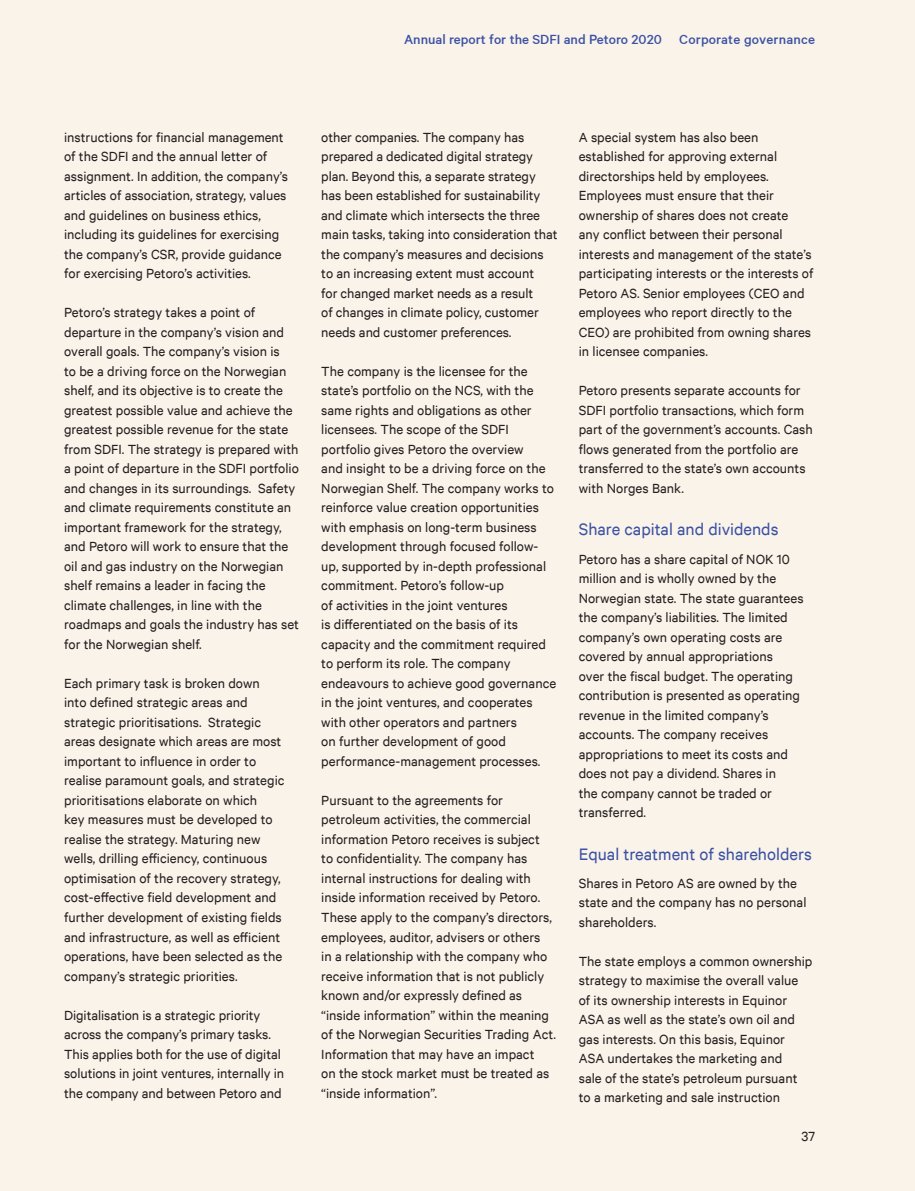
<style>
.page{position:relative;width:915px;height:1191px;background:#fff}
.page>*{position:absolute;margin:0;border:0;box-sizing:border-box;transform-origin:0 0}
.Subheadinger{font:18.75px "Calibre";color:#3b51a3}
.Brødtekst{font:15px/19.5px "Calibre";color:#231f20}
.t1{font:500 15px "Calibre";color:#3b51a3}
</style>
<div class="page">
<div style="left:0;top:0;width:914px;height:1191px;background:#faf3ea"></div>
<p class="t1" style="left:404px;top:30px;width:412px">Annual report for the SDFI and Petoro 2020 Corporate governance</p>
<p class="Brødtekst" style="left:64px;top:127px;width:225px">instructions for financial management of the SDFI and the annual letter of assignment. In addition, the company’s articles of association, strategy, values and guidelines on business ethics, including its guidelines for exercising the company’s CSR, provide guidance for exercising Petoro’s activities.</p>
<p class="Brødtekst" style="left:64px;top:302px;width:236px">Petoro’s strategy takes a point of departure in the company’s vision and overall goals. The company’s vision is<br>to be a driving force on the Norwegian shelf, and its objective is to create the greatest possible value and achieve the greatest possible revenue for the state from SDFI. The strategy is prepared with a point of departure in the SDFI portfolio and changes in its surroundings. Safety and climate requirements constitute an important framework for the strategy, and Petoro will work to ensure that the oil and gas industry on the Norwegian shelf remains a leader in facing the climate challenges, in line with the roadmaps and goals the industry has set for the Norwegian shelf.</p>
<p class="Brødtekst" style="left:64px;top:673px;width:222px">Each primary task is broken down into defined strategic areas and strategic prioritisations. Strategic areas designate which areas are most important to influence in order to realise paramount goals, and strategic prioritisations elaborate on which<br>key measures must be developed to realise the strategy. Maturing new wells, drilling efficiency, continuous optimisation of the recovery strategy, cost-effective field development and further development of existing fields and infrastructure, as well as efficient operations, have been selected as the company’s strategic priorities.</p>
<p class="Brødtekst" style="left:64px;top:1004px;width:221px">Digitalisation is a strategic priority across the company’s primary tasks.<br>This applies both for the use of digital solutions in joint ventures, internally in the company and between Petoro and</p>
<p class="Brødtekst" style="left:321px;top:127px;width:237px">other companies. The company has prepared a dedicated digital strategy plan. Beyond this, a separate strategy has been established for sustainability and climate which intersects the three main tasks, taking into consideration that the company’s measures and decisions to an increasing extent must account<br>for changed market needs as a result<br>of changes in climate policy, customer needs and customer preferences.</p>
<p class="Brødtekst" style="left:321px;top:361px;width:236px">The company is the licensee for the state’s portfolio on the NCS, with the same rights and obligations as other licensees. The scope of the SDFI portfolio gives Petoro the overview<br>and insight to be a driving force on the Norwegian Shelf. The company works to reinforce value creation opportunities with emphasis on long-term business development through focused follow&shy;up, supported by in-depth professional commitment. Petoro’s follow-up<br>of activities in the joint ventures<br>is differentiated on the basis of its capacity and the commitment required to perform its role. The company endeavours to achieve good governance in the joint ventures, and cooperates with other operators and partners<br>on further development of good performance-management processes.</p>
<p class="Brødtekst" style="left:321px;top:790px;width:236px">Pursuant to the agreements for petroleum activities, the commercial information Petoro receives is subject<br>to confidentiality. The company has internal instructions for dealing with inside information received by Petoro.<br>These apply to the company’s directors, employees, auditor, advisers or others<br>in a relationship with the company who receive information that is not publicly known and/or expressly defined as “inside information” within the meaning of the Norwegian Securities Trading Act.<br>Information that may have an impact<br>on the stock market must be treated as “inside information”.</p>
<p class="Brødtekst" style="left:578px;top:127px;width:236px">A special system has also been established for approving external directorships held by employees.<br>Employees must ensure that their ownership of shares does not create<br>any conflict between their personal interests and management of the state’s participating interests or the interests of Petoro AS. Senior employees (CEO and employees who report directly to the CEO) are prohibited from owning shares in licensee companies.</p>
<p class="Brødtekst" style="left:578px;top:380px;width:235px">Petoro presents separate accounts for SDFI portfolio transactions, which form part of the government’s accounts. Cash flows generated from the portfolio are transferred to the state’s own accounts with Norges Bank.</p>
<p class="Subheadinger" style="left:578px;top:519px;width:201px">Share capital and dividends</p>
<p class="Brødtekst" style="left:578px;top:548px;width:226px">Petoro has a share capital of NOK 10 million and is wholly owned by the Norwegian state. The state guarantees the company’s liabilities. The limited company’s own operating costs are covered by annual appropriations<br>over the fiscal budget. The operating contribution is presented as operating revenue in the limited company’s accounts. The company receives appropriations to meet its costs and does not pay a dividend. Shares in<br>the company cannot be traded or transferred.</p>
<p class="Subheadinger" style="left:578px;top:843px;width:234px">Equal treatment of shareholders</p>
<p class="Brødtekst" style="left:578px;top:872px;width:229px">Shares in Petoro AS are owned by the state and the company has no personal shareholders.</p>
<p class="Brødtekst" style="left:578px;top:950px;width:235px">The state employs a common ownership strategy to maximise the overall value of its ownership interests in Equinor ASA as well as the state’s own oil and gas interests. On this basis, Equinor ASA undertakes the marketing and<br>sale of the state’s petroleum pursuant to a marketing and sale instruction</p>
<p class="Brødtekst" style="left:801px;top:1126px;width:15px">37</p>
</div>
